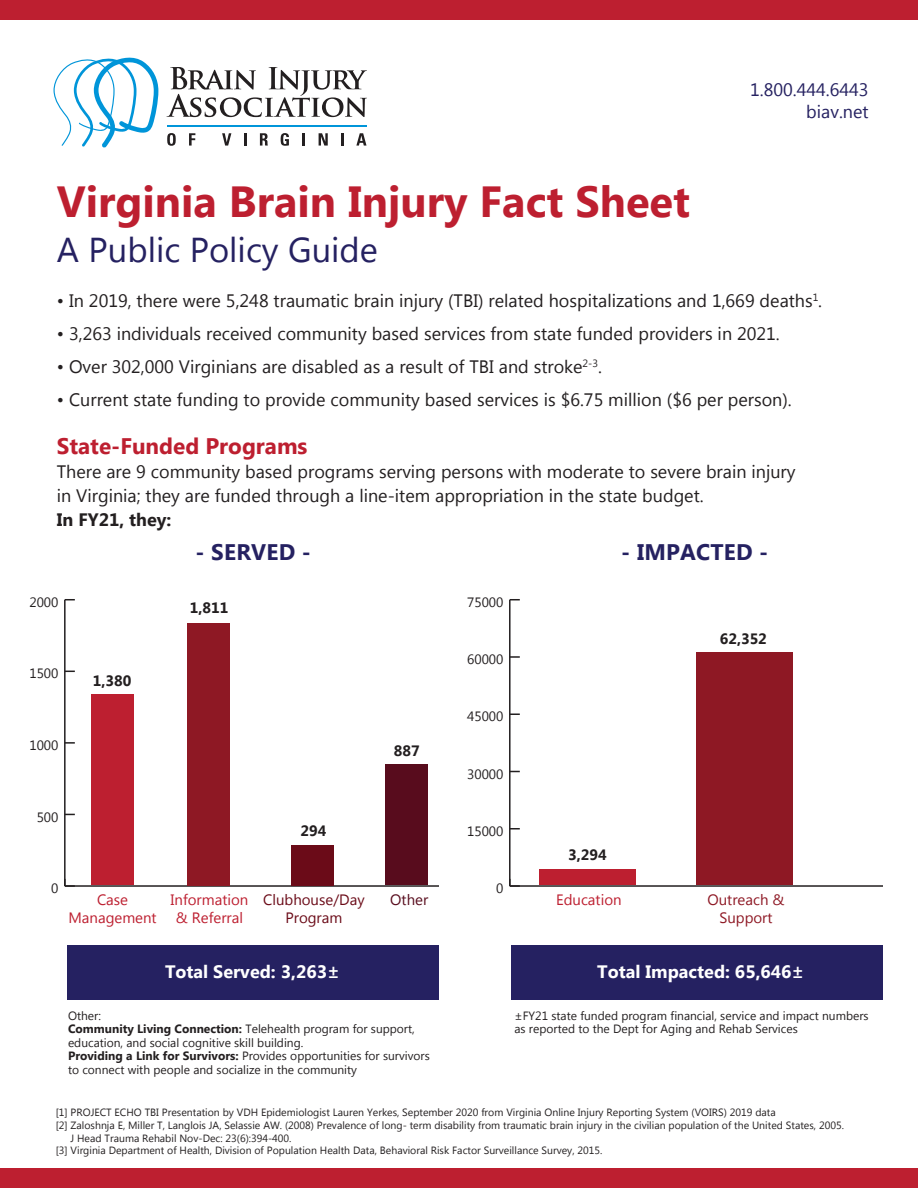
<style>
.page{position:relative;width:918px;height:1188px;background:#fff}
.page>*{position:absolute;margin:0;border:0;box-sizing:border-box;transform-origin:0 0}
.t1{font:700 43.5px "Myanmar Text";color:#bd1f30}
.t2{font:34.5px "Myanmar Text";color:#252161}
.t3{font:700 22.5px "Myanmar Text";color:#bd1f30}
.t4{font:700 22.5px "Myanmar Text";letter-spacing:.01em;color:#252161}
.t5{font:18px/24px "Myanmar Text";color:#231f20}
.t6{font:700 18px "Myanmar Text";color:#fff}
.t7{font:18px/22.5px "Myanmar Text";color:#252161;text-align:right}
.t8{font:700 18px "Myanmar Text";color:#231f20}
.t9{font:15px/18px "Myanmar Text";color:#bd1f30;text-align:center}
.t10{font:700 15px "Myanmar Text";color:#231f20}
.t11{font:15px/18px "Myanmar Text";color:#6b0b18;text-align:center}
.t12{font:15px/18px "Myanmar Text";color:#8e1824;text-align:center}
.t13{font:15px "Myanmar Text";color:#580c1d}
.t14{font:13.5px "Myanmar Text";color:#231f20}
.t15{font:12px/13.5px "Myanmar Text";color:#231f20}
.t16{font:10.5px "Myanmar Text";color:#231f20}
.s1{font-weight:700}
</style>
<div class="page">
<svg style="left:54px;top:58px;width:104px;height:90px"></svg>
<hr style="left:167px;top:125px;width:200px;height:2px;background:#0095d9">
<svg style="left:167px;top:67px;width:200px;height:50px"></svg>
<svg style="left:167px;top:133px;width:9px;height:13px"></svg>
<svg style="left:189px;top:133px;width:6px;height:13px"></svg>
<svg style="left:222px;top:133px;width:9px;height:13px"></svg>
<svg style="left:244px;top:133px;width:2px;height:13px"></svg>
<svg style="left:260px;top:133px;width:8px;height:13px"></svg>
<svg style="left:281px;top:133px;width:8px;height:13px"></svg>
<svg style="left:302px;top:133px;width:3px;height:13px"></svg>
<svg style="left:319px;top:133px;width:9px;height:13px"></svg>
<svg style="left:341px;top:133px;width:3px;height:13px"></svg>
<svg style="left:356px;top:133px;width:11px;height:13px"></svg>
<div style="left:67px;top:945px;width:371px;height:54px;background:#252161"></div>
<div style="left:511px;top:945px;width:371px;height:54px;background:#252161"></div>
<hr style="left:65px;top:885px;width:401px;height:2px;background:#231f20">
<hr style="left:64px;top:600px;width:2px;height:286px;background:#231f20">
<svg style="left:64px;top:879px;width:11px;height:8px"></svg>
<svg style="left:65px;top:742px;width:10px;height:2px"></svg>
<div style="left:386px;top:764px;width:42px;height:121px;background:#580c1d"></div>
<div style="left:292px;top:845px;width:42px;height:41px;background:#6b0b18"></div>
<div style="left:188px;top:623px;width:42px;height:262px;background:#8e1824"></div>
<div style="left:92px;top:694px;width:42px;height:191px;background:#bd1f30"></div>
<hr style="left:510px;top:885px;width:401px;height:2px;background:#231f20">
<hr style="left:509px;top:600px;width:2px;height:286px;background:#231f20">
<svg style="left:509px;top:879px;width:11px;height:8px"></svg>
<svg style="left:510px;top:828px;width:10px;height:2px"></svg>
<svg style="left:510px;top:713px;width:10px;height:2px"></svg>
<svg style="left:510px;top:656px;width:10px;height:2px"></svg>
<div style="left:696px;top:653px;width:96px;height:232px;background:#8e1824"></div>
<div style="left:540px;top:869px;width:96px;height:16px;background:#bd1f30"></div>
<div style="left:439px;top:858px;width:55px;height:74px;background:#fff"></div>
<div style="left:883px;top:837px;width:33px;height:141px;background:#fff"></div>
<div style="left:0;top:1168px;width:918px;height:20px;background:#bd1f30"></div>
<div style="left:0;top:0;width:918px;height:20px;background:#bd1f30"></div>
<p class="t7" style="left:750px;top:78px;width:120px">1.800.444.6443 biav.net</p>
<h1 class="t1" style="left:57px;top:177px;width:635px">Virginia Brain Injury Fact Sheet</h1>
<h2 class="t2" style="left:57px;top:230px;width:323px">A Public Policy Guide</h2>
<p class="t5" style="left:57px;top:289px;width:767px">• In 2019, there were 5,248 traumatic brain injury (TBI) related hospitalizations and 1,669 deaths<sup>1</sup>.</p>
<p class="t5" style="left:57px;top:322px;width:725px">• 3,263 individuals received community based services from state funded providers in 2021.</p>
<p class="t5" style="left:57px;top:355px;width:547px">• Over 302,000 Virginians are disabled as a result of TBI and stroke<sup>2-3</sup>.</p>
<p class="t5" style="left:57px;top:388px;width:737px">• Current state funding to provide community based services is $6.75 million ($6 per person).</p>
<p class="t3" style="left:57px;top:433px;width:252px">State-Funded Programs</p>
<p class="t5" style="left:57px;top:460px;width:740px">There are 9 community based programs serving persons with moderate to severe brain injury in Virginia; they are funded through a line-item appropriation in the state budget.</p>
<p class="t8" style="left:57px;top:509px;width:116px">In FY21, they:</p>
<p class="t4" style="left:196px;top:539px;width:117px">- SERVED -</p>
<p class="t4" style="left:621px;top:539px;width:149px">- IMPACTED -</p>
<p class="t14" style="left:29px;top:594px;width:31px">2000</p>
<p class="t14" style="left:29px;top:666px;width:31px">1500</p>
<p class="t14" style="left:29px;top:737px;width:31px">1000</p>
<p class="t10" style="left:93px;top:672px;width:40px">1,380</p>
<p class="t10" style="left:190px;top:600px;width:40px">1,811</p>
<p class="t10" style="left:394px;top:742px;width:27px">887</p>
<p class="t14" style="left:467px;top:594px;width:38px">75000</p>
<p class="t14" style="left:467px;top:652px;width:38px">60000</p>
<p class="t14" style="left:467px;top:709px;width:38px">45000</p>
<p class="t14" style="left:467px;top:766px;width:38px">30000</p>
<p class="t10" style="left:720px;top:630px;width:49px">62,352</p>
<p class="t14" style="left:37px;top:809px;width:23px">500</p>
<p class="t14" style="left:51px;top:881px;width:9px">0</p>
<p class="t10" style="left:301px;top:822px;width:27px">294</p>
<p class="t14" style="left:467px;top:823px;width:38px">15000</p>
<p class="t10" style="left:568px;top:846px;width:40px">3,294</p>
<p class="t14" style="left:496px;top:881px;width:9px">0</p>
<p class="t9" style="left:171px;top:891px;width:79px">Information &amp; Referral</p>
<p class="t11" style="left:263px;top:891px;width:103px">Clubhouse/Day<br>Program</p>
<p class="t13" style="left:390px;top:891px;width:39px">Other</p>
<p class="t6" style="left:165px;top:961px;width:176px">Total Served: 3,263±</p>
<p class="t6" style="left:597px;top:961px;width:209px">Total Impacted: 65,646±</p>
<p class="t9" style="left:68px;top:891px;width:90px">Case<br>Management</p>
<p class="t9" style="left:556px;top:891px;width:67px">Education</p>
<p class="t12" style="left:707px;top:891px;width:79px">Outreach &amp;<br>Support</p>
<p class="t15" style="left:68px;top:1009px;width:363px">Other:<br><span class="s1">Community Living Connection:</span> Telehealth program for support, education, and social cognitive skill building.<br><span class="s1">Providing a Link for Survivors:</span> Provides opportunities for survivors to connect with people and socialize in the community</p>
<p class="t15" style="left:515px;top:1009px;width:356px">±FY21 state funded program financial, service and impact numbers as reported to the Dept for Aging and Rehab Services</p>
<p class="t16" style="left:56px;top:1107px;width:722px">[1] PROJECT ECHO TBI Presentation by VDH Epidemiologist Lauren Yerkes, September 2020 from Virginia Online Injury Reporting System (VOIRS) 2019 data</p>
<p class="t16" style="left:56px;top:1119px;width:790px">[2] Zaloshnja E, Miller T, Langlois JA, Selassie AW. (2008) Prevalence of long- term disability from traumatic brain injury in the civilian population of the United States, 2005.</p>
<p class="t16" style="left:71px;top:1132px;width:223px">J Head Trauma Rehabil Nov-Dec: 23(6):394-400.</p>
<p class="t16" style="left:56px;top:1144px;width:548px">[3] Virginia Department of Health, Division of Population Health Data, Behavioral Risk Factor Surveillance Survey, 2015.</p>
</div>
